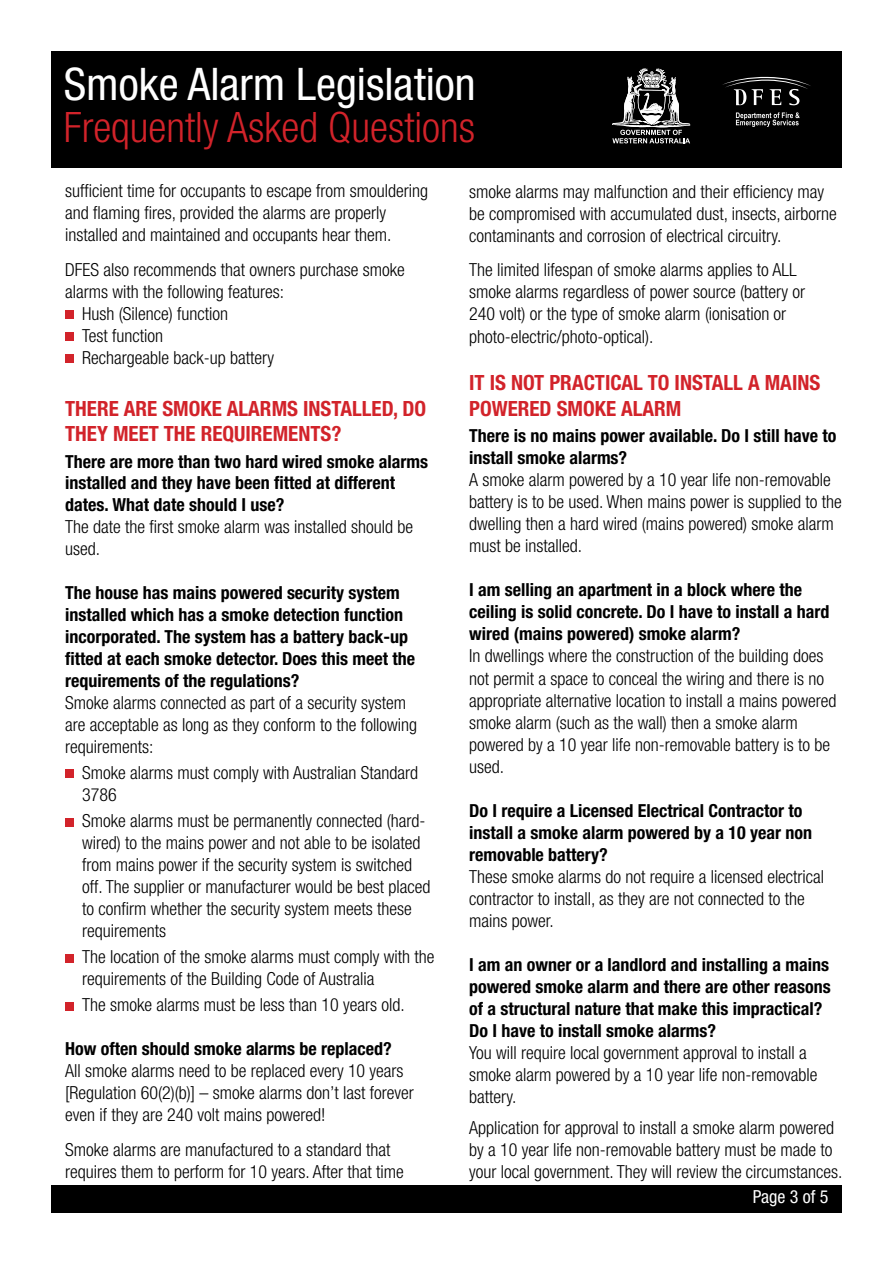
<style>
.page{position:relative;width:893px;height:1263px;background:#fff}
.page>*{position:absolute;margin:0;border:0;box-sizing:border-box;transform-origin:0 0}
.t1{font:condensed 45px "Helvetica Neue";color:#fff}
.t2{font:300 condensed 42px "Helvetica Neue";color:#d2232a}
.t3{font:700 condensed 21px/25.7px "Helvetica Neue";color:#d2232a}
.t4{font:300 condensed 18px/22px "Helvetica Neue";color:#000}
.t5{font:700 condensed 18px/22px "Helvetica Neue";color:#000}
.t6{font:condensed 18px "Helvetica Neue";color:#fff}
</style>
<div class="page">
<div style="left:51px;top:51px;width:791px;height:117px;background:#000"></div>
<svg style="left:612px;top:68px;width:78px;height:75px"></svg>
<svg style="left:736px;top:112px;width:64px;height:15px"></svg>
<svg style="left:722px;top:77px;width:89px;height:28px"></svg>
<div style="left:51px;top:1185px;width:791px;height:28px;background:#000"></div>
<div style="left:65px;top:310px;width:9px;height:9px;background:#d2232a"></div>
<div style="left:65px;top:332px;width:9px;height:9px;background:#d2232a"></div>
<div style="left:65px;top:354px;width:9px;height:9px;background:#d2232a"></div>
<div style="left:65px;top:770px;width:9px;height:8px;background:#d2232a"></div>
<div style="left:65px;top:818px;width:9px;height:8px;background:#d2232a"></div>
<div style="left:65px;top:954px;width:9px;height:8px;background:#d2232a"></div>
<div style="left:65px;top:1002px;width:9px;height:8px;background:#d2232a"></div>
<h1 class="t1" style="left:64px;top:58px;width:413px">Smoke Alarm Legislation</h1>
<h2 class="t2" style="left:64px;top:103px;width:413px">Frequently Asked Questions</h2>
<p class="t4" style="left:65px;top:180px;width:364px">sufficient time for occupants to escape from smouldering and flaming fires, provided the alarms are properly installed and maintained and occupants hear them.</p>
<p class="t4" style="left:65px;top:258px;width:341px">DFES also recommends that owners purchase smoke</p>
<p class="t4" style="left:65px;top:280px;width:220px">alarms with the following features:</p>
<p class="t4" style="left:82px;top:303px;width:147px">Hush (Silence) function</p>
<p class="t4" style="left:82px;top:324px;width:82px">Test function</p>
<p class="t4" style="left:82px;top:346px;width:194px">Rechargeable back-up battery</p>
<p class="t3" style="left:65px;top:395px;width:363px">THERE ARE SMOKE ALARMS INSTALLED, DO<br>THEY MEET THE REQUIREMENTS?</p>
<p class="t5" style="left:65px;top:450px;width:364px">There are more than two hard wired smoke alarms installed and they have been fitted at different dates. What date should I use?</p>
<p class="t4" style="left:65px;top:516px;width:349px">The date the first smoke alarm was installed should be used.</p>
<p class="t5" style="left:65px;top:582px;width:351px">The house has mains powered security system installed which has a smoke detection function incorporated. The system has a battery back-up fitted at each smoke detector. Does this meet the requirements of the regulations?</p>
<p class="t4" style="left:65px;top:692px;width:354px">Smoke alarms connected as part of a security system are acceptable as long as they conform to the following requirements:</p>
<p class="t4" style="left:82px;top:762px;width:337px">Smoke alarms must comply with Australian Standard<br>3786</p>
<p class="t4" style="left:82px;top:810px;width:350px">Smoke alarms must be permanently connected (hard&shy;wired) to the mains power and not able to be isolated from mains power if the security system is switched off. The supplier or manufacturer would be best placed to confirm whether the security system meets these requirements</p>
<p class="t4" style="left:82px;top:946px;width:354px">The location of the smoke alarms must comply with the requirements of the Building Code of Australia</p>
<p class="t4" style="left:82px;top:994px;width:324px">The smoke alarms must be less than 10 years old.</p>
<p class="t5" style="left:65px;top:1038px;width:328px">How often should smoke alarms be replaced?</p>
<p class="t4" style="left:65px;top:1060px;width:350px">All smoke alarms need to be replaced every 10 years [Regulation 60(2)(b)] – smoke alarms don’t last forever even if they are 240 volt mains powered!</p>
<p class="t4" style="left:65px;top:1138px;width:340px">Smoke alarms are manufactured to a standard that requires them to perform for 10 years. After that time</p>
<p class="t4" style="left:469px;top:180px;width:369px">smoke alarms may malfunction and their efficiency may be compromised with accumulated dust, insects, airborne contaminants and corrosion of electrical circuitry.</p>
<p class="t4" style="left:469px;top:259px;width:337px">The limited lifespan of smoke alarms applies to ALL smoke alarms regardless of power source (battery or 240 volt) or the type of smoke alarm (ionisation or photo-electric/photo-optical).</p>
<p class="t3" style="left:469px;top:370px;width:353px">IT IS NOT PRACTICAL TO INSTALL A MAINS<br>POWERED SMOKE ALARM</p>
<p class="t5" style="left:469px;top:424px;width:369px">There is no mains power available. Do I still have to install smoke alarms?</p>
<p class="t4" style="left:469px;top:469px;width:374px">A smoke alarm powered by a 10 year life non-removable battery is to be used. When mains power is supplied to the dwelling then a hard wired (mains powered) smoke alarm must be installed.</p>
<p class="t5" style="left:469px;top:579px;width:362px">I am selling an apartment in a block where the ceiling is solid concrete. Do I have to install a hard wired (mains powered) smoke alarm?</p>
<p class="t4" style="left:469px;top:645px;width:369px">In dwellings where the construction of the building does not permit a space to conceal the wiring and there is no appropriate alternative location to install a mains powered smoke alarm (such as the wall) then a smoke alarm powered by a 10 year life non-removable battery is to be used.</p>
<p class="t5" style="left:469px;top:799px;width:344px">Do I require a Licensed Electrical Contractor to install a smoke alarm powered by a 10 year non removable battery?</p>
<p class="t4" style="left:469px;top:865px;width:357px">These smoke alarms do not require a licensed electrical contractor to install, as they are not connected to the mains power.</p>
<p class="t5" style="left:469px;top:953px;width:363px">I am an owner or a landlord and installing a mains powered smoke alarm and there are other reasons of a structural nature that make this impractical?<br>Do I have to install smoke alarms?</p>
<p class="t4" style="left:469px;top:1041px;width:350px">You will require local government approval to install a smoke alarm powered by a 10 year life non-removable battery.</p>
<p class="t4" style="left:469px;top:1116px;width:375px">Application for approval to install a smoke alarm powered by a 10 year life non-removable battery must be made to your local government. They will review the circumstances.</p>
<p class="t6" style="left:753px;top:1187px;width:77px">Page 3 of 5</p>
</div>
